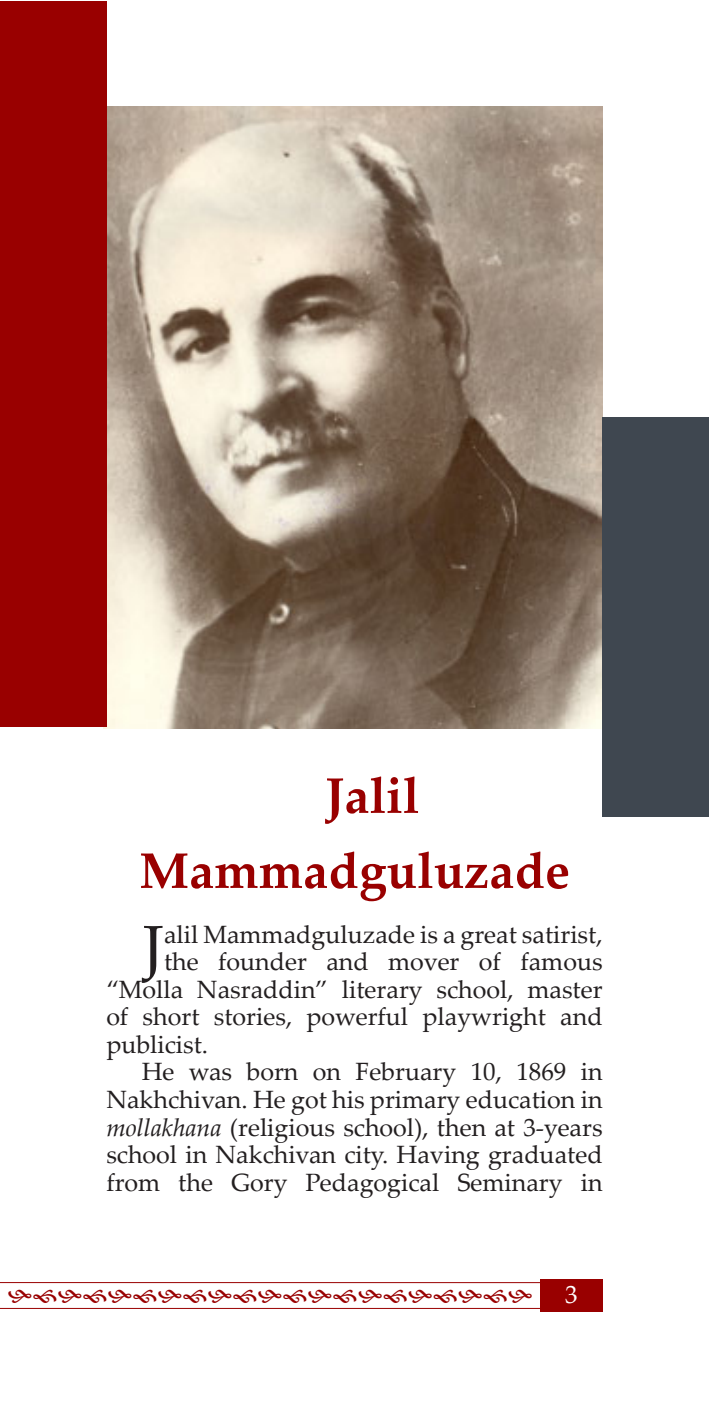
<style>
.page{position:relative;width:709px;height:1418px;background:#fff}
.page>*{position:absolute;margin:0;border:0;box-sizing:border-box;transform-origin:0 0}
.Default{font:64.5px "Palatino Linotype";color:#231f20}
.Default-2{font:700 50px/75px "Palatino Linotype";color:#900}
.Default-3{font:25px/27.5px "Palatino Linotype";color:#231f20;text-align:justify}
.t1{font:25px "Palatino Linotype";color:#fff}
.s1{font-style:italic}
</style>
<div class="page">
<div style="left:540px;top:1278px;width:62px;height:33px;background:#900"></div>
<hr style="left:0;top:1282px;width:540px;height:1px;background:#900">
<hr style="left:0;top:1307px;width:540px;height:1px;background:#900">
<img style="left:103px;top:106px;width:499px;height:622px">
<div style="left:0;top:1px;width:106px;height:726px;background:#900"></div>
<div style="left:602px;top:417px;width:107px;height:400px;background:#3f4750"></div>
<p class="Default-2" style="left:139px;top:756px;width:432px;text-indent:186px">Jalil<br>Mammadguluzade</p>
<p class="Default" style="left:142px;top:902px;width:23px">J</p>
<p class="Default-3" style="left:164px;top:919px;width:440px">alil Mammadguluzade is a great satirist,</p>
<p class="Default-3" style="left:164px;top:947px;width:440px">the founder and mover of famous</p>
<p class="Default-3" style="left:106px;top:974px;width:498px">“Molla Nasraddin” literary school, master</p>
<p class="Default-3" style="left:106px;top:1002px;width:498px">of short stories, powerful playwright and</p>
<p class="Default-3" style="left:106px;top:1029px;width:103px">publicist.</p>
<p class="Default-3" style="left:106px;top:1057px;width:498px;text-indent:35px">He was born on February 10, 1869 in Nakhchivan. He got his primary education in <span class="s1">mollakhana</span> (religious school), then at 3-years school in Nakchivan city. Having graduated from the Gory Pedagogical Seminary in</p>
<p class="t1" style="left:565px;top:1277px;width:14px">3</p>
</div>
